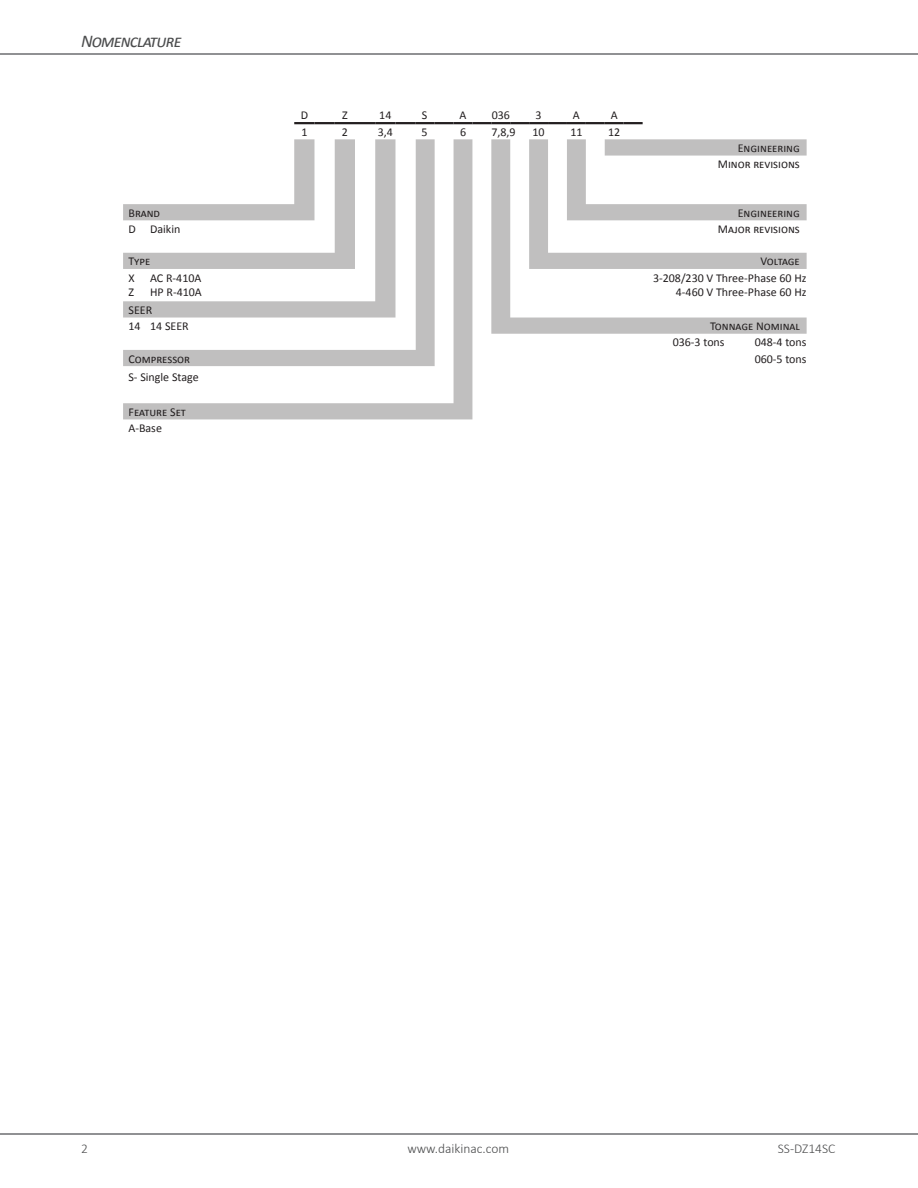
<style>
.page{position:relative;width:918px;height:1188px;background:#fff}
.page>*{position:absolute;margin:0;border:0;box-sizing:border-box;transform-origin:0 0}
.t1{font:italic 18px "Calibri";letter-spacing:-.05em;color:#4b4c4d}
.t2{font:300 13.5px "Calibri";color:#4b4c4d}
.t3{font:12px/16.2px "Calibri";color:#231f20}
.t4{font:12px "Calibri";letter-spacing:-.025em;color:#231f20}
</style>
<div class="page">
<hr style="left:0;top:53px;width:918px;height:2px;background:#6c6d70">
<hr style="left:0;top:1133px;width:918px;height:2px;background:#6c6d70">
<svg style="left:123px;top:139px;width:684px;height:280px"></svg>
<hr style="left:294px;top:122px;width:20px;height:2px;background:#231f20">
<hr style="left:314px;top:122px;width:21px;height:2px;background:#231f20">
<hr style="left:335px;top:122px;width:20px;height:2px;background:#231f20">
<hr style="left:355px;top:122px;width:20px;height:2px;background:#231f20">
<hr style="left:375px;top:122px;width:20px;height:2px;background:#231f20">
<hr style="left:395px;top:122px;width:21px;height:2px;background:#231f20">
<svg style="left:416px;top:122px;width:227px;height:2px"></svg>
<h1 class="t1" style="left:81px;top:30px;width:102px">Nomenclature</h1>
<p class="t3" style="left:301px;top:106px;width:9px">D</p>
<p class="t3" style="left:342px;top:106px;width:7px">Z</p>
<p class="t3" style="left:379px;top:106px;width:14px">14</p>
<p class="t3" style="left:422px;top:106px;width:7px">S</p>
<p class="t3" style="left:460px;top:106px;width:8px">A</p>
<p class="t3" style="left:492px;top:106px;width:20px">036</p>
<p class="t3" style="left:536px;top:106px;width:8px">3</p>
<p class="t3" style="left:573px;top:106px;width:8px">A</p>
<p class="t3" style="left:611px;top:106px;width:8px">A</p>
<p class="t3" style="left:301px;top:124px;width:8px">1</p>
<p class="t3" style="left:342px;top:124px;width:8px">2</p>
<p class="t3" style="left:378px;top:124px;width:17px">3,4</p>
<p class="t3" style="left:421px;top:124px;width:8px">5</p>
<p class="t3" style="left:460px;top:124px;width:8px">6</p>
<p class="t3" style="left:491px;top:124px;width:26px">7,8,9</p>
<p class="t3" style="left:533px;top:124px;width:14px">10</p>
<p class="t3" style="left:570px;top:124px;width:14px">11</p>
<p class="t3" style="left:608px;top:124px;width:14px">12</p>
<p class="t3" style="left:718px;top:139px;width:84px;text-align:right">Engineering<br>Minor revisions</p>
<p class="t3" style="left:129px;top:204px;width:33px">Brand</p>
<p class="t3" style="left:738px;top:204px;width:64px">Engineering</p>
<p class="t3" style="left:129px;top:220px;width:53px">D Daikin</p>
<p class="t3" style="left:718px;top:220px;width:83px">Major revisions</p>
<p class="t3" style="left:129px;top:253px;width:23px">Type</p>
<p class="t4" style="left:761px;top:254px;width:41px">Voltage</p>
<p class="t3" style="left:129px;top:269px;width:8px">X</p>
<p class="t3" style="left:150px;top:269px;width:53px">AC R-410A</p>
<p class="t3" style="left:653px;top:269px;width:155px">3-208/230 V Three-Phase 60 Hz</p>
<p class="t3" style="left:129px;top:283px;width:7px">Z</p>
<p class="t3" style="left:150px;top:283px;width:53px">HP R-410A</p>
<p class="t3" style="left:676px;top:283px;width:132px">4-460 V Three-Phase 60 Hz</p>
<p class="t3" style="left:129px;top:301px;width:62px">SEER<br>14 14 SEER</p>
<p class="t3" style="left:673px;top:317px;width:129px;text-indent:37px">Tonnage Nominal<br>036-3 tons</p>
<p class="t3" style="left:755px;top:334px;width:53px">048-4 tons</p>
<p class="t3" style="left:129px;top:350px;width:63px">Compressor</p>
<p class="t3" style="left:755px;top:350px;width:53px">060-5 tons</p>
<p class="t3" style="left:129px;top:368px;width:72px">S- Single Stage</p>
<p class="t3" style="left:129px;top:403px;width:59px">Feature Set<br>A-Base</p>
<p class="t2" style="left:81px;top:1140px;width:8px">2</p>
<p class="t2" style="left:407px;top:1140px;width:103px">www.daikinac.com</p>
<p class="t2" style="left:778px;top:1140px;width:59px">SS-DZ14SC</p>
</div>
